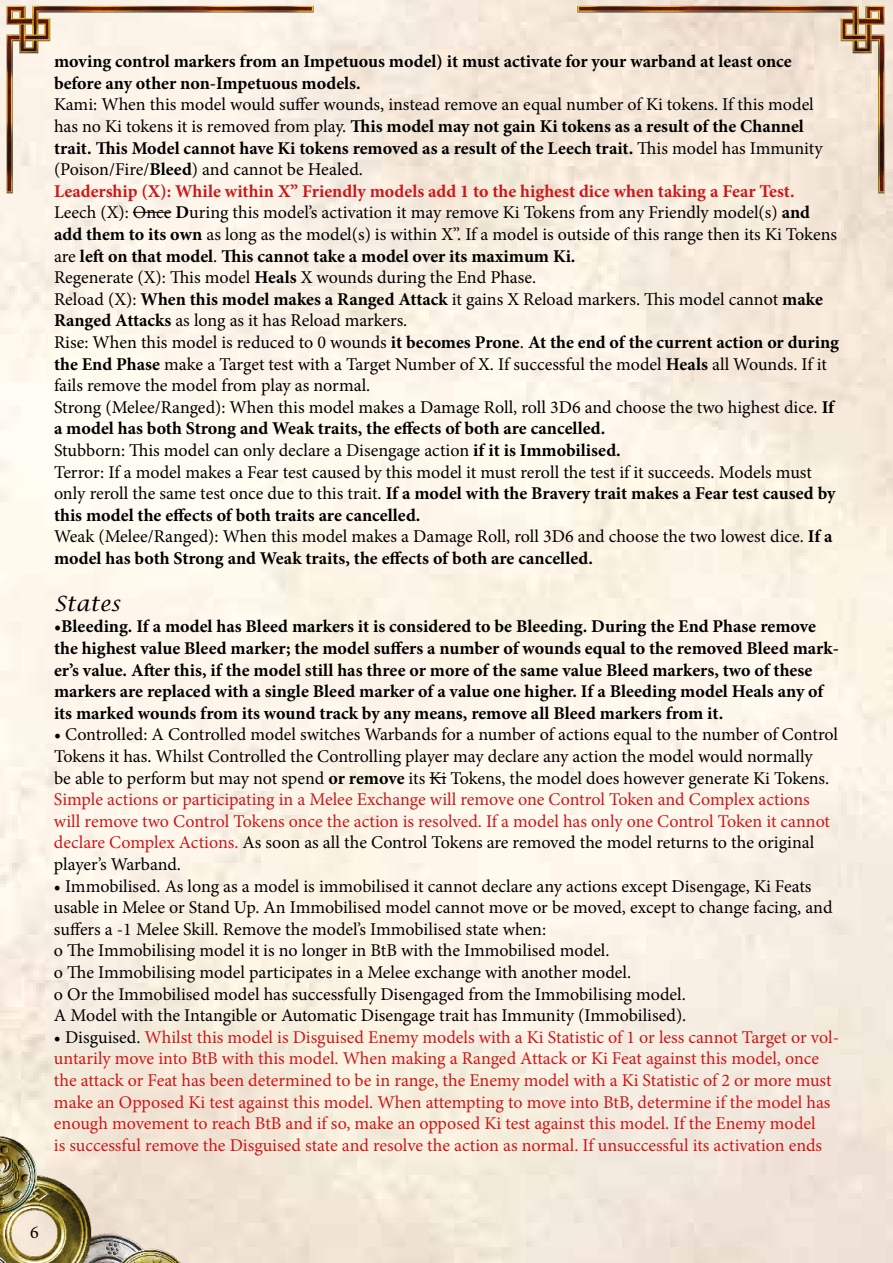
<style>
.page{position:relative;width:893px;height:1263px;background:#fff}
.page>*{position:absolute;margin:0;border:0;box-sizing:border-box;transform-origin:0 0}
.t1{font:italic 21px "Lucida Calligraphy";color:#000}
.t2{font:18px/21.6px "Minion Pro";letter-spacing:-.005em;color:#000}
.t3{font:18px/21.6px "Minion Pro";letter-spacing:-.005em;color:#cd171a}
.t4{font:700 18px/21.6px "Minion Pro";color:#000}
.s1{font-weight:700}
.s2{font-weight:700;color:#cd171a}
.s3{color:#cd171a}
.s4{color:#000}
</style>
<div class="page">
<img style="left:0;top:1112px;width:189px;height:151px">
<img style="left:574px;top:5px;width:311px;height:191px">
<img style="left:5px;top:5px;width:311px;height:191px">
<hr style="left:133px;top:212px;width:38px;height:1px;background:#000">
<svg style="left:429px;top:777px;width:17px;height:1px"></svg>
<p class="t4" style="left:54px;top:50px;width:739px">moving control markers from an Impetuous model) it must activate for your warband at least once before any other non-Impetuous models.</p>
<p class="t2" style="left:54px;top:94px;width:786px">Kami: When this model would suffer wounds, instead remove an equal number of Ki tokens. If this model has no Ki tokens it is removed from play. <span class="s1">This model may not gain Ki tokens as a result of the Channel trait. This Model cannot have Ki tokens removed as a result of the Leech trait.</span> This model has Immunity (Poison/Fire/<span class="s1">Bleed</span>) and cannot be Healed.<br><span class="s2">Leadership (X): While within X” Friendly models add 1 to the highest dice when taking a Fear Test.<br></span>Leech (X): Once <span class="s1">D</span>uring this model’s activation it may remove Ki Tokens from any Friendly model(s) <span class="s1">and add them to its own</span> as long as the model(s) is within X”. If a model is outside of this range then its Ki Tokens are <span class="s1">left on that model</span>. <span class="s1">This cannot take a model over its maximum Ki.<br></span>Regenerate (X): This model <span class="s1">Heals</span> X wounds during the End Phase.<br>Reload (X): <span class="s1">When this model makes a Ranged Attack</span> it gains X Reload markers. This model cannot <span class="s1">make Ranged Attacks</span> as long as it has Reload markers.<br>Rise: When this model is reduced to 0 wounds <span class="s1">it becomes Prone</span>. <span class="s1">At the end of the current action or during the End Phase</span> make a Target test with a Target Number of X. If successful the model <span class="s1">Heals</span> all Wounds. If it fails remove the model from play as normal.<br>Strong (Melee/Ranged): When this model makes a Damage Roll, roll 3D6 and choose the two highest dice. <span class="s1">If a model has both Strong and Weak traits, the effects of both are cancelled.<br></span>Stubborn: This model can only declare a Disengage action <span class="s1">if it is Immobilised.<br></span>Terror: If a model makes a Fear test caused by this model it must reroll the test if it succeeds. Models must only reroll the same test once due to this trait. <span class="s1">If a model with the Bravery trait makes a Fear test caused by this model the effects of both traits are cancelled.<br></span>Weak (Melee/Ranged): When this model makes a Damage Roll, roll 3D6 and choose the two lowest dice. <span class="s1">If a model has both Strong and Weak traits, the effects of both are cancelled.</span></p>
<p class="t1" style="left:54px;top:591px;width:68px">States</p>
<p class="t4" style="left:54px;top:616px;width:786px">•Bleeding. If a model has Bleed markers it is considered to be Bleeding. During the End Phase remove the highest value Bleed marker; the model suffers a number of wounds equal to the removed Bleed mark&shy;er’s value. After this, if the model still has three or more of the same value Bleed markers, two of these markers are replaced with a single Bleed marker of a value one higher. If a Bleeding model Heals any of its marked wounds from its wound track by any means, remove all Bleed markers from it.</p>
<p class="t2" style="left:54px;top:724px;width:786px">• Controlled: A Controlled model switches Warbands for a number of actions equal to the number of Control Tokens it has. Whilst Controlled the Controlling player may declare any action the model would normally<br>be able to perform but may not spend <span class="s1">or remove</span> its Ki Tokens, the model does however generate Ki Tokens.<br><span class="s3">Simple actions or participating in a Melee Exchange will remove one Control Token and Complex actions will remove two Control Tokens once the action is resolved. If a model has only one Control Token it cannot declare Complex Actions.</span> As soon as all the Control Tokens are removed the model returns to the original player’s Warband.</p>
<p class="t2" style="left:54px;top:875px;width:780px">• Immobilised. As long as a model is immobilised it cannot declare any actions except Disengage, Ki Feats usable in Melee or Stand Up. An Immobilised model cannot move or be moved, except to change facing, and suffers a -1 Melee Skill. Remove the model’s Immobilised state when:<br>o The Immobilising model it is no longer in BtB with the Immobilised model.<br>o The Immobilising model participates in a Melee exchange with another model.<br>o Or the Immobilised model has successfully Disengaged from the Immobilising model.<br>A Model with the Intangible or Automatic Disengage trait has Immunity (Immobilised).</p>
<p class="t3" style="left:54px;top:1026px;width:787px"><span class="s4">• Disguised.</span> Whilst this model is Disguised Enemy models with a Ki Statistic of 1 or less cannot Target or vol&shy;untarily move into BtB with this model. When making a Ranged Attack or Ki Feat against this model, once the attack or Feat has been determined to be in range, the Enemy model with a Ki Statistic of 2 or more must make an Opposed Ki test against this model. When attempting to move into BtB, determine if the model has enough movement to reach BtB and if so, make an opposed Ki test against this model. If the Enemy model<br>is successful remove the Disguised state and resolve the action as normal. If unsuccessful its activation ends</p>
<p class="t2" style="left:30px;top:1221px;width:10px">6</p>
</div>
